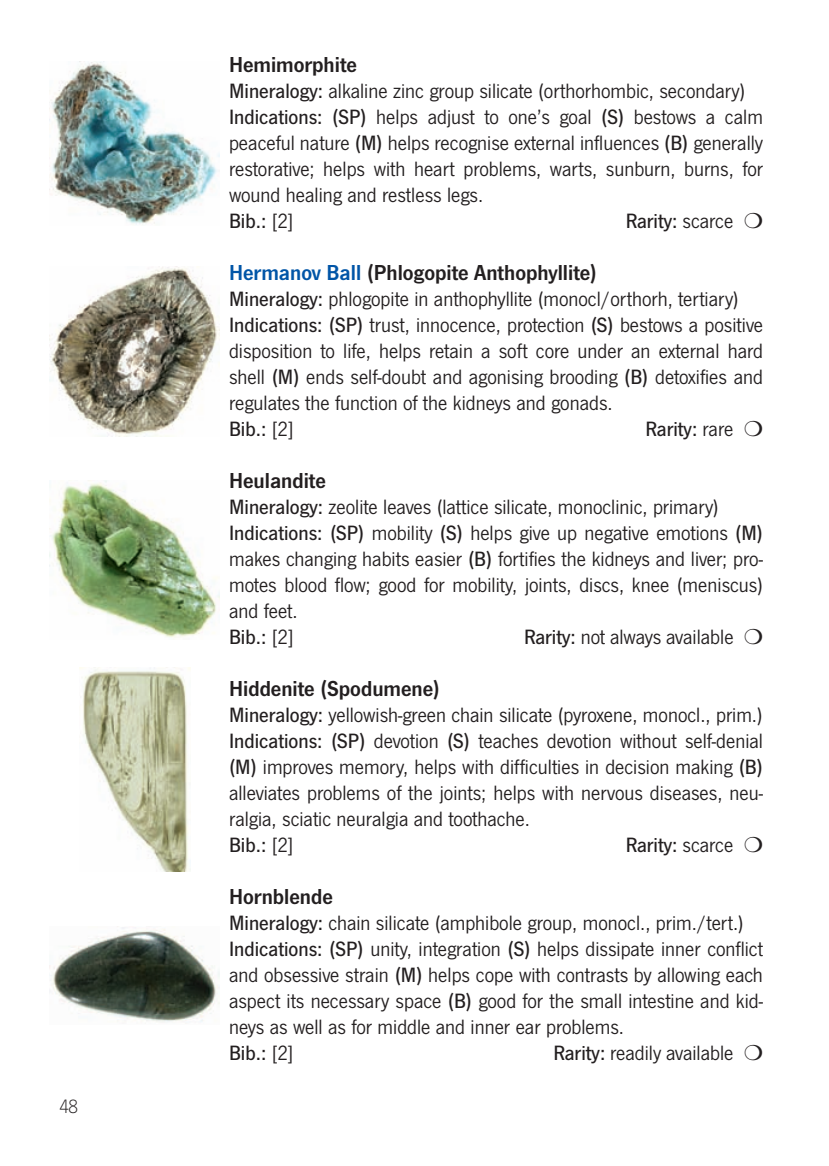
<style>
.page{position:relative;width:829px;height:1166px;background:#fff}
.page>*{position:absolute;margin:0;border:0;box-sizing:border-box;transform-origin:0 0}
.t1{font:600 22.5px "News Gothic T";color:#231f20}
.t2{font:21.5px/26px "News Gothic T";color:#231f20}
.t3{font:500 21.5px "News Gothic T";color:#231f20}
.t4{font:300 20px "News Gothic T";color:#231f20}
.s1{font-weight:500}
.s2{font-weight:400}
.s3{color:#0155a7}
</style>
<div class="page">
<img style="left:49px;top:61px;width:171px;height:962px">
<p class="t4" style="left:59px;top:1099px;width:20px">48</p>
<p class="t1" style="left:229px;top:57px;width:129px">Hemimorphite</p>
<p class="t2" style="left:229px;top:80px;width:535px"><span class="s1">Mineralogy:</span> alkaline zinc group silicate (orthorhombic, secondary)<br><span class="s1">Indications: (SP)</span> helps adjust to one’s goal <span class="s1">(S)</span> bestows a calm peaceful nature <span class="s1">(M)</span> helps recognise external influences <span class="s1">(B)</span> generally restorative; helps with heart problems, warts, sunburn, burns, for wound healing and restless legs.<br><span class="s1">Bib.:</span> [2]</p>
<p class="t3" style="left:625px;top:214px;width:139px">Rarity: <span class="s2">scarce</span> ❍</p>
<p class="t1" style="left:229px;top:265px;width:369px"><span class="s3">Hermanov Ball</span> (Phlogopite Anthophyllite)</p>
<p class="t2" style="left:229px;top:288px;width:535px"><span class="s1">Mineralogy:</span> phlogopite in anthophyllite (monocl/orthorh, tertiary)<br><span class="s1">Indications: (SP)</span> trust, innocence, protection <span class="s1">(S)</span> bestows a positive disposition to life, helps retain a soft core under an external hard shell <span class="s1">(M)</span> ends self-doubt and agonising brooding <span class="s1">(B)</span> detoxifies and regulates the function of the kidneys and gonads.<br><span class="s1">Bib.:</span> [2]</p>
<p class="t3" style="left:645px;top:422px;width:119px">Rarity: <span class="s2">rare</span> ❍</p>
<p class="t1" style="left:229px;top:473px;width:98px">Heulandite</p>
<p class="t2" style="left:229px;top:496px;width:535px"><span class="s1">Mineralogy:</span> zeolite leaves (lattice silicate, monoclinic, primary)<br><span class="s1">Indications: (SP)</span> mobility <span class="s1">(S)</span> helps give up negative emotions <span class="s1">(M) </span>makes changing habits easier <span class="s1">(B)</span> fortifies the kidneys and liver; pro&shy;motes blood flow; good for mobility, joints, discs, knee (meniscus) and feet.<br><span class="s1">Bib.:</span> [2]</p>
<p class="t2" style="left:524px;top:626px;width:240px"><span class="s1">Rarity:</span> not always available ❍</p>
<p class="t1" style="left:229px;top:681px;width:212px">Hiddenite (Spodumene)</p>
<p class="t2" style="left:229px;top:704px;width:535px"><span class="s1">Mineralogy:</span> yellowish-green chain silicate (pyroxene, monocl., prim.)<br><span class="s1">Indications: (SP)</span> devotion <span class="s1">(S)</span> teaches devotion without self-denial <span class="s1">(M)</span> improves memory, helps with difficulties in decision making <span class="s1">(B) </span>alleviates problems of the joints; helps with nervous diseases, neu&shy;ralgia, sciatic neuralgia and toothache.<br><span class="s1">Bib.:</span> [2]</p>
<p class="t3" style="left:625px;top:838px;width:139px">Rarity: <span class="s2">scarce</span> ❍</p>
<p class="t1" style="left:229px;top:889px;width:105px">Hornblende</p>
<p class="t2" style="left:229px;top:912px;width:535px"><span class="s1">Mineralogy:</span> chain silicate (amphibole group, monocl., prim./tert.)<br><span class="s1">Indications: (SP)</span> unity, integration <span class="s1">(S)</span> helps dissipate inner conflict and obsessive strain <span class="s1">(M)</span> helps cope with contrasts by allowing each aspect its necessary space <span class="s1">(B)</span> good for the small intestine and kid&shy;neys as well as for middle and inner ear problems.<br><span class="s1">Bib.:</span> [2]</p>
<p class="t2" style="left:553px;top:1042px;width:211px"><span class="s1">Rarity:</span> readily available ❍</p>
</div>
